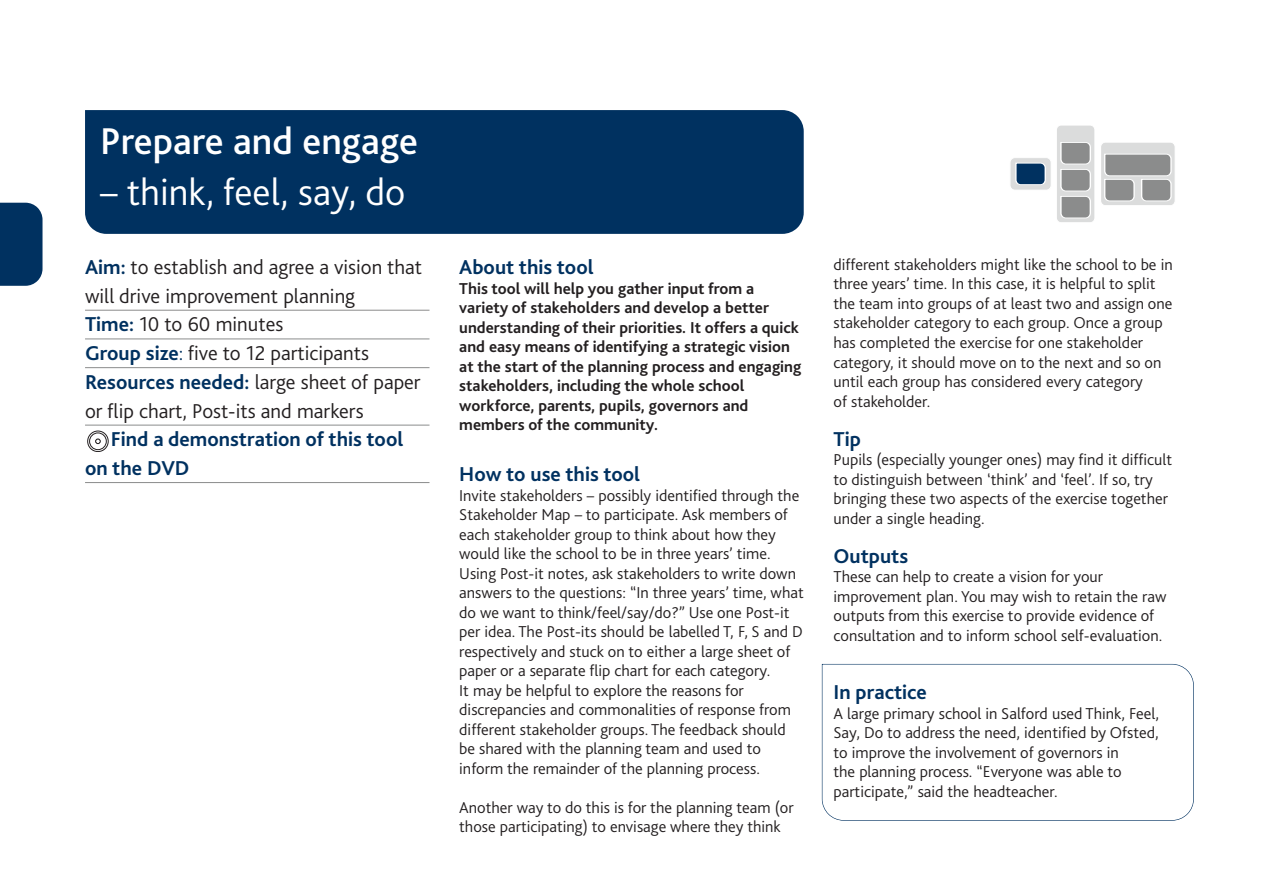
<style>
.page{position:relative;width:1263px;height:893px;background:#fff}
.page>*{position:absolute;margin:0;border:0;box-sizing:border-box;transform-origin:0 0}
.t1{font:300 39px "Bliss 2";color:#fff}
.t2{font:500 39px "Bliss 2";color:#fff}
.t3{font:300 21px/28.8px "Bliss 2";color:#231f20}
.t4{font:700 21px/28.8px "Bliss 2";color:#003160}
.t5{font:300 16.5px/19.5px "Bliss 2";color:#231f20}
.t6{font:700 16.5px/19.5px "Bliss 2";color:#231f20}
.s1{font-weight:700;color:#003160}
.s2{color:#003160}
</style>
<div class="page">
<div style="left:0;top:203px;width:43px;height:83px;background:#003160"></div>
<div style="left:85px;top:110px;width:719px;height:124px;background:#003160"></div>
<div style="left:1010px;top:158px;width:41px;height:32px;background:#dbdcdc;border-radius:5px"></div>
<div style="left:1010px;top:158px;width:41px;height:32px;border:1px solid #fff;border-radius:5px"></div>
<svg style="left:1015px;top:162px;width:31px;height:23px"></svg>
<div style="left:1100px;top:142px;width:75px;height:64px;background:#dbdcdc;border-radius:5px"></div>
<div style="left:1100px;top:142px;width:75px;height:64px;border:1px solid #fff;border-radius:5px"></div>
<svg style="left:1104px;top:153px;width:68px;height:49px"></svg>
<div style="left:1056px;top:125px;width:39px;height:98px;background:#dbdcdc;border-radius:5px"></div>
<div style="left:1056px;top:125px;width:39px;height:98px;border:1px solid #fff;border-radius:5px"></div>
<svg style="left:1060px;top:142px;width:31px;height:77px"></svg>
<hr style="left:85px;top:310px;width:344px;height:1px;background:#8b8c8c">
<hr style="left:85px;top:339px;width:344px;height:1px;background:#8b8c8c">
<hr style="left:85px;top:367px;width:344px;height:1px;background:#8b8c8c">
<hr style="left:85px;top:425px;width:344px;height:1px;background:#8b8c8c">
<hr style="left:85px;top:482px;width:344px;height:1px;background:#8b8c8c">
<svg style="left:87px;top:431px;width:22px;height:21px"></svg>
<svg style="left:822px;top:664px;width:372px;height:157px"></svg>
<h1 class="t2" style="left:100px;top:127px;width:319px">Prepare and engage</h1>
<h1 class="t1" style="left:100px;top:178px;width:307px">– think, feel, say, do</h1>
<p class="t3" style="left:85px;top:255px;width:338px"><span class="s1">Aim:</span> to establish and agree a vision that will drive improvement planning<br><span class="s1">Time:</span> 10 to 60 minutes<br><span class="s1">Group size</span><span class="s2">:</span> five to 12 participants <span class="s1">Resources needed:</span> large sheet of paper or flip chart, Post-its and markers</p>
<p class="t4" style="left:85px;top:427px;width:320px;text-indent:26px">Find a demonstration of this tool on the DVD</p>
<p class="t4" style="left:459px;top:255px;width:136px">About this tool</p>
<p class="t6" style="left:459px;top:280px;width:344px">This tool will help you gather input from a variety of stakeholders and develop a better understanding of their priorities. It offers a quick and easy means of identifying a strategic vision at the start of the planning process and engaging stakeholders, including the whole school workforce, parents, pupils, governors and members of the community.</p>
<p class="t4" style="left:459px;top:462px;width:182px">How to use this tool</p>
<p class="t5" style="left:459px;top:487px;width:346px">Invite stakeholders – possibly identified through the Stakeholder Map – to participate. Ask members of each stakeholder group to think about how they would like the school to be in three years’ time.<br>Using Post-it notes, ask stakeholders to write down answers to the questions: “In three years’ time, what do we want to think/feel/say/do?” Use one Post-it per idea. The Post-its should be labelled T, F, S and D respectively and stuck on to either a large sheet of paper or a separate flip chart for each category.<br>It may be helpful to explore the reasons for discrepancies and commonalities of response from different stakeholder groups. The feedback should be shared with the planning team and used to inform the remainder of the planning process.</p>
<p class="t5" style="left:459px;top:799px;width:336px">Another way to do this is for the planning team (or those participating) to envisage where they think</p>
<p class="t5" style="left:833px;top:256px;width:341px">different stakeholders might like the school to be in three years’ time. In this case, it is helpful to split the team into groups of at least two and assign one stakeholder category to each group. Once a group has completed the exercise for one stakeholder category, it should move on to the next and so on until each group has considered every category<br>of stakeholder.</p>
<p class="t4" style="left:833px;top:426px;width:29px">Tip</p>
<p class="t5" style="left:833px;top:451px;width:340px">Pupils (especially younger ones) may find it difficult to distinguish between ‘think’ and ‘feel’. If so, try bringing these two aspects of the exercise together under a single heading.</p>
<p class="t4" style="left:833px;top:543px;width:76px">Outputs</p>
<p class="t5" style="left:833px;top:568px;width:334px">These can help to create a vision for your improvement plan. You may wish to retain the raw outputs from this exercise to provide evidence of consultation and to inform school self-evaluation.</p>
<p class="t4" style="left:833px;top:680px;width:95px">In practice</p>
<p class="t5" style="left:833px;top:705px;width:327px">A large primary school in Salford used Think, Feel, Say, Do to address the need, identified by Ofsted, to improve the involvement of governors in<br>the planning process. “Everyone was able to participate,” said the headteacher.</p>
</div>
